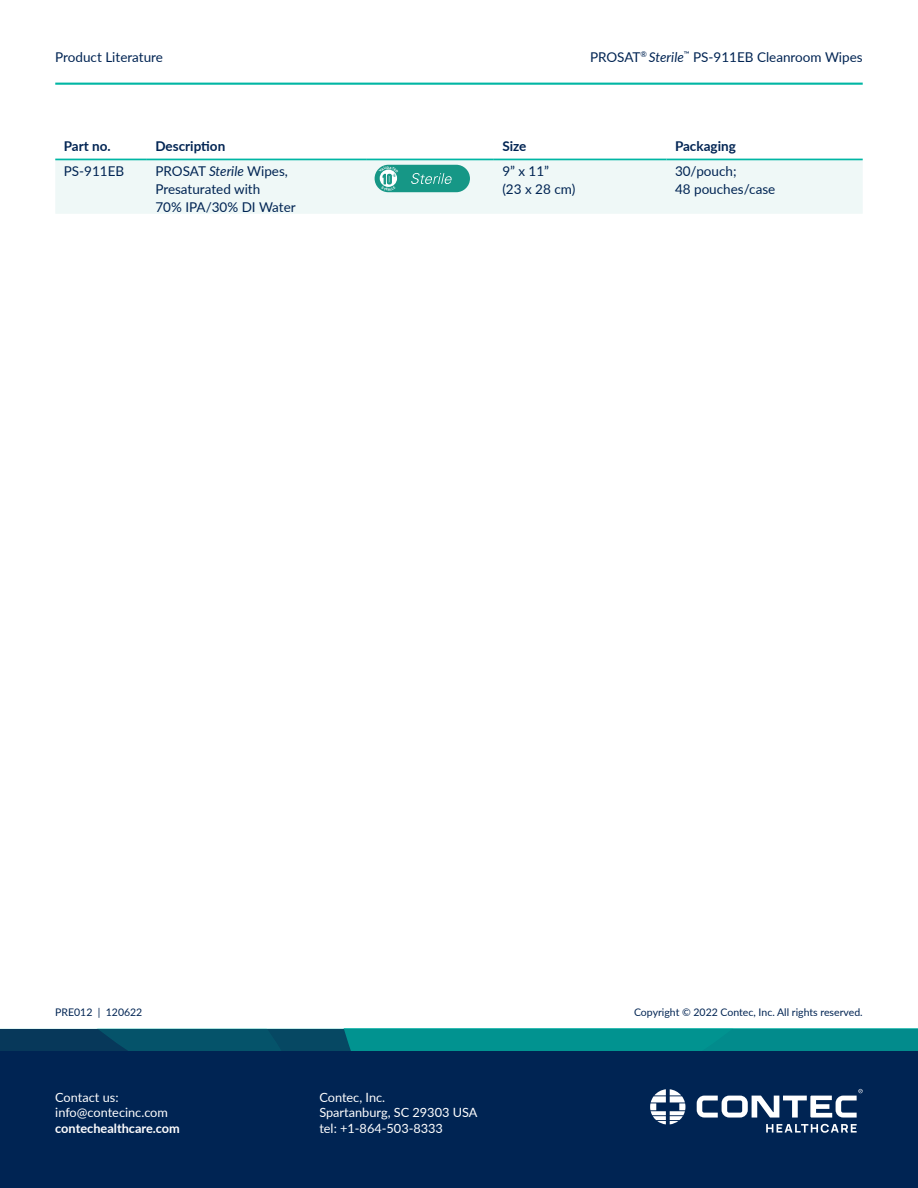
<style>
.page{position:relative;width:918px;height:1188px;background:#fff}
.page>*{position:absolute;margin:0;border:0;box-sizing:border-box;transform-origin:0 0}
.Packaging_table_text{font:13.5px/18px "Lato";color:#002453}
.t1{font:700 13.5px "Lato";color:#002453}
.t2{font:ultra-condensed 13.2px "Univers";color:#169786}
.t3{font:12.75px/15.3px "Lato";color:#fff}
.t4{font:700 12.75px "Lato";color:#fff}
.t5{font:10.5px "Lato";color:#002453}
.t6{font:ultra-condensed 4.5px "Univers";color:#169786}
.s1{font-style:italic}
</style>
<div class="page">
<div style="left:0;top:1039px;width:918px;height:149px;background:#002453"></div>
<svg style="left:697px;top:1089px;width:166px;height:29px"></svg>
<svg style="left:650px;top:1089px;width:35px;height:35px"></svg>
<svg style="left:766px;top:1124px;width:91px;height:9px"></svg>
<svg style="left:0;top:1029px;width:918px;height:21px;background:#03747e"></svg>
<hr style="left:55px;top:83px;width:808px;height:2px;background:#00b6a4">
<div style="left:55px;top:160px;width:808px;height:54px;background:#eff8f7"></div>
<hr style="left:55px;top:159px;width:92px;height:1px;background:#00b6a4">
<hr style="left:147px;top:159px;width:219px;height:1px;background:#00b6a4">
<hr style="left:366px;top:159px;width:128px;height:1px;background:#00b6a4">
<hr style="left:494px;top:159px;width:172px;height:1px;background:#00b6a4">
<hr style="left:666px;top:159px;width:197px;height:1px;background:#00b6a4">
<div style="left:375px;top:165px;width:95px;height:27px;background:#169786;border-radius:14px"></div>
<svg style="left:411px;top:173px;width:41px;height:11px"></svg>
<svg style="left:379px;top:166px;width:19px;height:25px"></svg>
<p class="Packaging_table_text" style="left:55px;top:47px;width:109px">Product Literature</p>
<p class="Packaging_table_text" style="left:590px;top:47px;width:274px">PROSAT<sup>®</sup> <span class="s1">Sterile</span><sup>™</sup> PS-911EB Cleanroom Wipes</p>
<p class="t1" style="left:64px;top:136px;width:48px">Part no.</p>
<p class="t1" style="left:155px;top:136px;width:71px">Description</p>
<p class="t1" style="left:502px;top:136px;width:26px">Size</p>
<p class="t1" style="left:675px;top:136px;width:62px">Packaging</p>
<p class="Packaging_table_text" style="left:64px;top:161px;width:62px">PS-911EB</p>
<p class="Packaging_table_text" style="left:155px;top:161px;width:142px">PROSAT <span class="s1">Sterile</span> Wipes,<br>Presaturated with<br>70% IPA/30% DI Water</p>
<p class="t2" style="left:382px;top:172px;width:11px">10</p>
<p class="t6" style="left:393px;top:173px;width:4px">-6</p>
<p class="Packaging_table_text" style="left:502px;top:161px;width:74px">9” x 11”<br>(23 x 28 cm)</p>
<p class="Packaging_table_text" style="left:675px;top:161px;width:102px">30/pouch;<br>48 pouches/case</p>
<p class="t5" style="left:55px;top:1005px;width:89px">PRE012 | 120622</p>
<p class="t5" style="left:634px;top:1005px;width:230px">Copyright © 2022 Contec, Inc. All rights reserved.</p>
<p class="t3" style="left:55px;top:1089px;width:114px">Contact us: info@contecinc.com</p>
<p class="t4" style="left:55px;top:1119px;width:126px">contechealthcare.com</p>
<p class="t3" style="left:319px;top:1089px;width:160px">Contec, Inc.<br>Spartanburg, SC 29303 USA tel: +1-864-503-8333</p>
</div>
